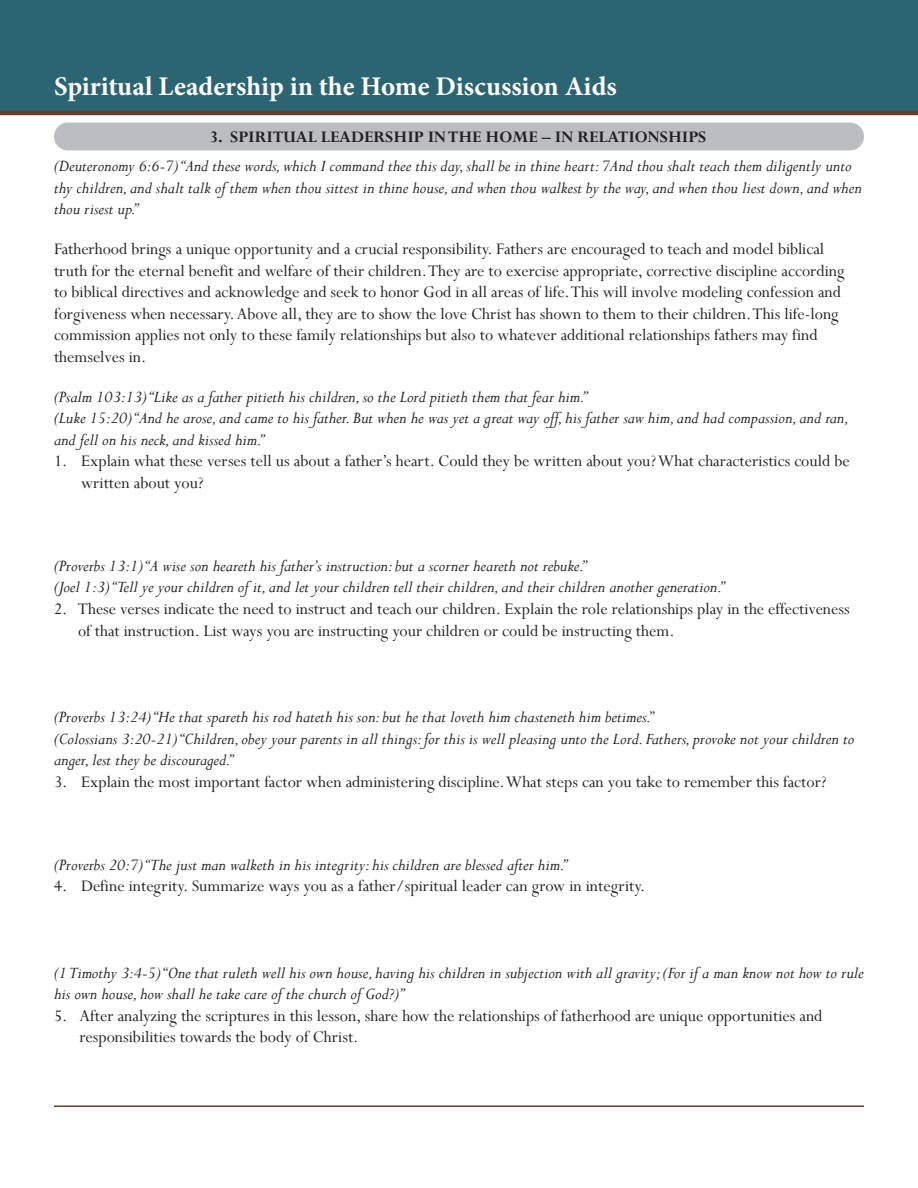
<style>
.page{position:relative;width:918px;height:1188px;background:#fff}
.page>*{position:absolute;margin:0;border:0;box-sizing:border-box;transform-origin:0 0}
.t1{font:700 27px "Minion Pro";color:#fff}
.Scripture{font:italic 18px/21.6px "Perpetua";color:#231f20}
.headers_within_main{font:18px/21.6px "Perpetua";color:#231f20}
.Main_Body{font:18px/21.6px "Perpetua";color:#231f20}
.Endnote_Text{font:700 18px "Perpetua";color:#231f20}
</style>
<div class="page">
<div style="left:0;top:0;width:918px;height:113px;background:#2b6572"></div>
<hr style="left:54px;top:1106px;width:810px;height:1px;background:#683a2a">
<hr style="left:0;top:111px;width:918px;height:4px;background:#683a2a">
<div style="left:54px;top:123px;width:810px;height:27px;background:#bcbdc0;border-radius:14px"></div>
<h1 class="t1" style="left:54px;top:68px;width:564px">Spiritual Leadership in the Home Discussion Aids</h1>
<p class="Endnote_Text" style="left:210px;top:126px;width:498px">3. SPIRITUAL LEADERSHIP IN THE HOME – IN RELATIONSHIPS</p>
<p class="Scripture" style="left:54px;top:155px;width:809px">(Deuteronomy 6:6-7) “And these words, which I command thee this day, shall be in thine heart: 7And thou shalt teach them diligently unto thy children, and shalt talk of them when thou sittest in thine house, and when thou walkest by the way, and when thou liest down, and when thou risest up.”</p>
<p class="Main_Body" style="left:54px;top:238px;width:792px">Fatherhood brings a unique opportunity and a crucial responsibility. Fathers are encouraged to teach and model biblical truth for the eternal benefit and welfare of their children. They are to exercise appropriate, corrective discipline according to biblical directives and acknowledge and seek to honor God in all areas of life. This will involve modeling confession and forgiveness when necessary. Above all, they are to show the love Christ has shown to them to their children. This life-long commission applies not only to these family relationships but also to whatever additional relationships fathers may find themselves in.</p>
<p class="Scripture" style="left:54px;top:385px;width:534px">(Psalm 103:13) “Like as a father pitieth his children, so the Lord pitieth them that fear him.”</p>
<p class="Scripture" style="left:54px;top:407px;width:797px">(Luke 15:20) “And he arose, and came to his father. But when he was yet a great way off, his father saw him, and had compassion, and ran, and fell on his neck, and kissed him.”</p>
<p class="headers_within_main" style="left:81px;top:450px;width:770px;text-indent:-27px">1. Explain what these verses tell us about a father’s heart. Could they be written about you? What characteristics could be written about you?</p>
<p class="Scripture" style="left:54px;top:554px;width:534px">(Proverbs 13:1) “A wise son heareth his father’s instruction: but a scorner heareth not rebuke.”</p>
<p class="Scripture" style="left:54px;top:576px;width:672px">(Joel 1:3) “Tell ye your children of it, and let your children tell their children, and their children another generation.”</p>
<p class="headers_within_main" style="left:78px;top:598px;width:773px;text-indent:-24px">2. These verses indicate the need to instruct and teach our children. Explain the role relationships play in the effectiveness of that instruction. List ways you are instructing your children or could be instructing them.</p>
<p class="Scripture" style="left:54px;top:705px;width:601px">(Proverbs 13:24) “He that spareth his rod hateth his son: but he that loveth him chasteneth him betimes.”</p>
<p class="Scripture" style="left:54px;top:727px;width:802px">(Colossians 3:20-21) “Children, obey your parents in all things: for this is well pleasing unto the Lord. Fathers, provoke not your children to anger, lest they be discouraged.”</p>
<p class="headers_within_main" style="left:54px;top:770px;width:774px">3. Explain the most important factor when administering discipline. What steps can you take to remember this factor?</p>
<p class="Scripture" style="left:54px;top:853px;width:514px">(Proverbs 20:7) “The just man walketh in his integrity: his children are blessed after him.”</p>
<p class="headers_within_main" style="left:54px;top:875px;width:593px">4. Define integrity. Summarize ways you as a father/spiritual leader can grow in integrity.</p>
<p class="Scripture" style="left:54px;top:961px;width:811px">(1 Timothy 3:4-5) “One that ruleth well his own house, having his children in subjection with all gravity; (For if a man know not how to rule his own house, how shall he take care of the church of God?)”</p>
<p class="headers_within_main" style="left:80px;top:1004px;width:745px;text-indent:-26px">5. After analyzing the scriptures in this lesson, share how the relationships of fatherhood are unique opportunities and responsibilities towards the body of Christ.</p>
</div>
